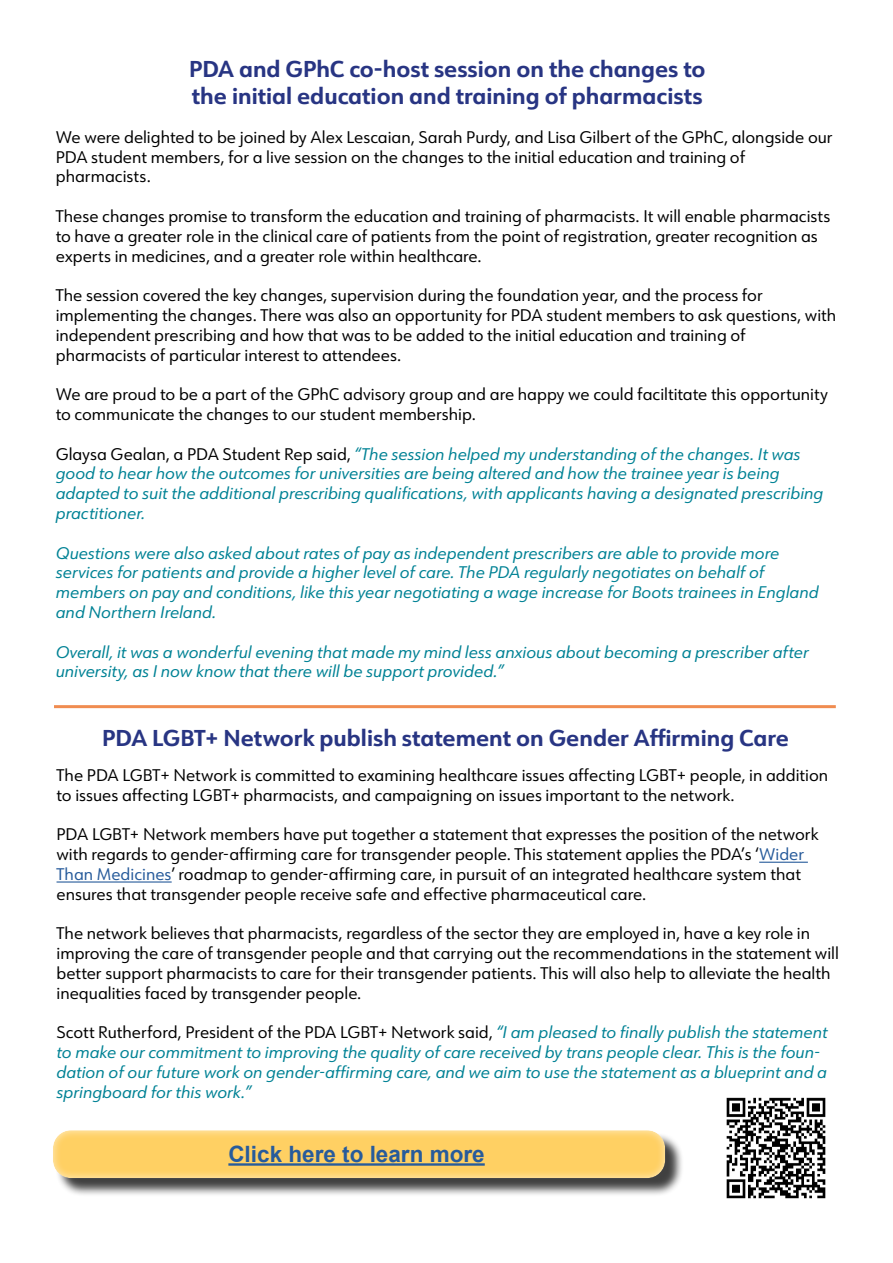
<style>
.page{position:relative;width:893px;height:1263px;background:#fff}
.page>*{position:absolute;margin:0;border:0;box-sizing:border-box;transform-origin:0 0}
.t1{font:700 22.5px/27px "URW Form";color:#283583}
.t2{font:700 22.5px "Arial";color:#275b9b}
.t3{font:16.5px/19.8px "URW Form";color:#000}
.t4{font:italic 16.5px/19.8px "URW Form";color:#008295}
.s1{font-style:normal;color:#000}
.s2{color:#275b9b}
</style>
<div class="page">
<img style="left:726px;top:1097px;width:100px;height:102px">
<div style="left:55px;top:1132px;width:629px;height:64px;background:#000;opacity:.75"></div>
<div style="left:38px;top:1116px;width:639px;height:63px;background:#fff;opacity:.75"></div>
<hr style="left:228px;top:1163px;width:257px;height:3px;background:#275b9b">
<hr style="left:54px;top:705px;width:782px;height:3px;background:#f08c50">
<hr style="left:759px;top:862px;width:49px;height:1px;background:#275b9b">
<hr style="left:57px;top:881px;width:115px;height:1px;background:#275b9b">
<h1 class="t1" style="left:189px;top:54px;width:518px">PDA and GPhC co-host session on the changes to the initial education and training of pharmacists</h1>
<p class="t3" style="left:56px;top:126px;width:778px">We were delighted to be joined by Alex Lescaian, Sarah Purdy, and Lisa Gilbert of the GPhC, alongside our<br>PDA student members, for a live session on the changes to the initial education and training of pharmacists.</p>
<p class="t3" style="left:56px;top:206px;width:776px">These changes promise to transform the education and training of pharmacists. It will enable pharmacists to have a greater role in the clinical care of patients from the point of registration, greater recognition as experts in medicines, and a greater role within healthcare.</p>
<p class="t3" style="left:56px;top:285px;width:782px">The session covered the key changes, supervision during the foundation year, and the process for implementing the changes. There was also an opportunity for PDA student members to ask questions, with independent prescribing and how that was to be added to the initial education and training of pharmacists of particular interest to attendees.</p>
<p class="t3" style="left:56px;top:384px;width:774px">We are proud to be a part of the GPhC advisory group and are happy we could faciltitate this opportunity to communicate the changes to our student membership.</p>
<p class="t4" style="left:56px;top:443px;width:769px"><span class="s1">Glaysa Gealan, a PDA Student Rep said,</span> “The session helped my understanding of the changes. It was good to hear how the outcomes for universities are being altered and how the trainee year is being adapted to suit the additional prescribing qualifications, with applicants having a designated prescribing practitioner.</p>
<p class="t4" style="left:56px;top:542px;width:764px">Questions were also asked about rates of pay as independent prescribers are able to provide more services for patients and provide a higher level of care. The PDA regularly negotiates on behalf of members on pay and conditions, like this year negotiating a wage increase for Boots trainees in England and Northern Ireland.</p>
<p class="t4" style="left:56px;top:641px;width:755px">Overall, it was a wonderful evening that made my mind less anxious about becoming a prescriber after university, as I now know that there will be support provided.”</p>
<h1 class="t1" style="left:102px;top:723px;width:688px">PDA LGBT+ Network publish statement on Gender Affirming Care</h1>
<p class="t3" style="left:57px;top:765px;width:773px">The PDA LGBT+ Network is committed to examining healthcare issues affecting LGBT+ people, in addition to issues affecting LGBT+ pharmacists, and campaigning on issues important to the network.</p>
<p class="t3" style="left:57px;top:824px;width:764px">PDA LGBT+ Network members have put together a statement that expresses the position of the network with regards to gender-affirming care for transgender people. This statement applies the PDA’s ‘<span class="s2">Wider Than Medicines</span>’ roadmap to gender-affirming care, in pursuit of an integrated healthcare system that ensures that transgender people receive safe and effective pharmaceutical care.</p>
<p class="t3" style="left:57px;top:923px;width:784px">The network believes that pharmacists, regardless of the sector they are employed in, have a key role in improving the care of transgender people and that carrying out the recommendations in the statement will better support pharmacists to care for their transgender patients. This will also help to alleviate the health inequalities faced by transgender people.</p>
<p class="t4" style="left:57px;top:1022px;width:773px"><span class="s1">Scott Rutherford, President of the PDA LGBT+ Network said,</span> “I am pleased to finally publish the statement to make our commitment to improving the quality of care received by trans people clear. This is the foun&shy;dation of our future work on gender-affirming care, and we aim to use the statement as a blueprint and a springboard for this work.”</p>
<h1 class="t2" style="left:228px;top:1138px;width:258px">Click here to learn more</h1>
</div>
